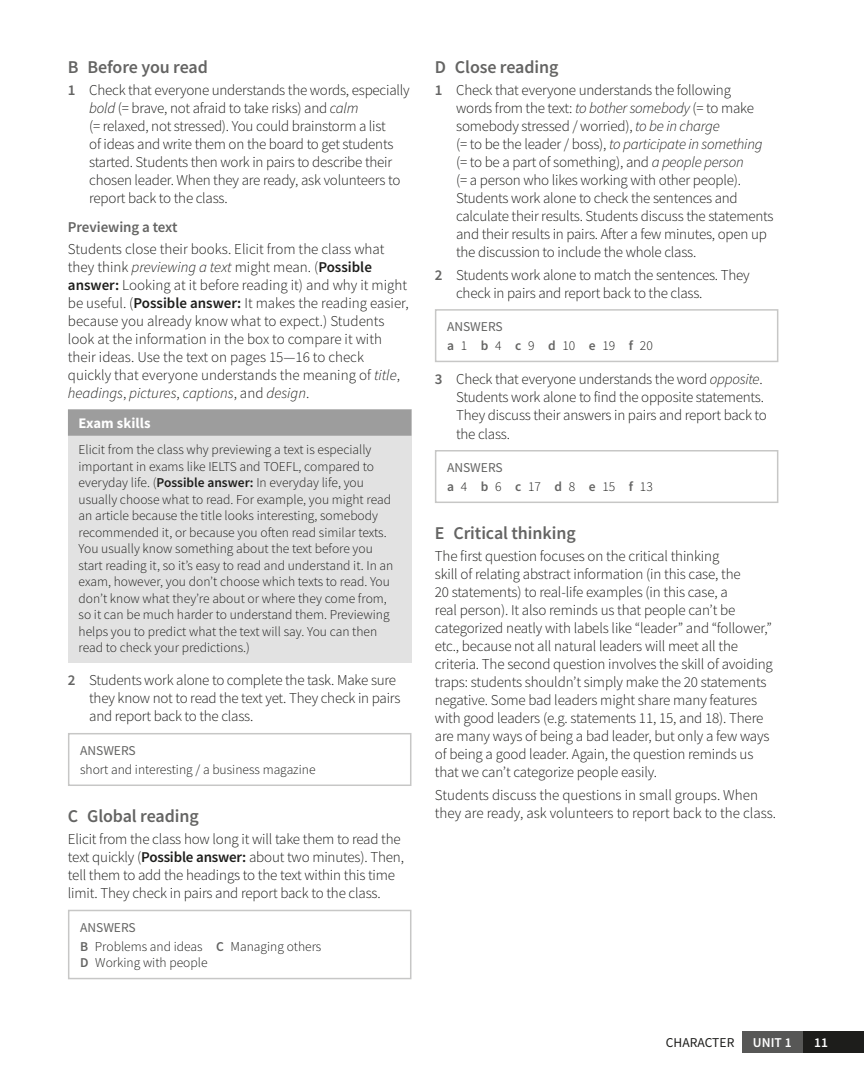
<style>
.page{position:relative;width:864px;height:1082px;background:#fff}
.page>*{position:absolute;margin:0;border:0;box-sizing:border-box;transform-origin:0 0}
.t1{font:600 18px "Source Sans Pro";letter-spacing:-.005em;color:#646463}
.t2{font:300 15px/18px "Source Sans Pro";letter-spacing:-.015em;color:#1d1d1b}
.t3{font:600 15px "Source Sans Pro";letter-spacing:-.005em;color:#646463}
.t4{font:700 14.7px "Source Sans Pro";letter-spacing:.005em;color:#fff}
.t5{font:300 13.5px/16.5px "Source Sans Pro";color:#1d1d1b}
.t6{font:13.5px "Source Sans Pro";letter-spacing:.005em;color:#1d1d1b}
.t7{font:13.5px "Source Sans Pro";color:#646463}
.t8{font:600 13.5px "Source Sans Pro";letter-spacing:.005em;color:#fff}
.s1{font-weight:600;color:#646463}
.s2{font-style:italic}
.s3{font-weight:600}
.s4{font-weight:400;color:#646463}
</style>
<div class="page">
<div style="left:435px;top:309px;width:343px;height:53px;border:2px solid #c7c7c6"></div>
<div style="left:435px;top:450px;width:343px;height:53px;border:2px solid #c7c7c6"></div>
<div style="left:68px;top:410px;width:343px;height:253px;background:#e2e2e2"></div>
<div style="left:68px;top:409px;width:343px;height:26px;background:#9d9d9d"></div>
<div style="left:68px;top:732px;width:343px;height:53px;border:2px solid #c7c7c6"></div>
<div style="left:68px;top:909px;width:343px;height:70px;border:2px solid #c7c7c6"></div>
<div style="left:742px;top:1031px;width:61px;height:21px;background:#575756"></div>
<div style="left:803px;top:1031px;width:60px;height:21px;background:#1d1d1b"></div>
<p class="t1" style="left:68px;top:55px;width:141px">B Before you read</p>
<p class="t2" style="left:89px;top:81px;width:322px;text-indent:-21px"><span class="s1">1</span> Check that everyone understands the words, especially <span class="s2">bold</span> (= brave, not afraid to take risks) and <span class="s2">calm<br></span>(= relaxed, not stressed). You could brainstorm a list<br>of ideas and write them on the board to get students started. Students then work in pairs to describe their chosen leader. When they are ready, ask volunteers to report back to the class.</p>
<p class="t3" style="left:68px;top:217px;width:111px">Previewing a text</p>
<p class="t2" style="left:68px;top:240px;width:342px">Students close their books. Elicit from the class what they think <span class="s2">previewing a text</span> might mean. (<span class="s3">Possible answer:</span> Looking at it before reading it) and why it might be useful. (<span class="s3">Possible answer:</span> It makes the reading easier, because you already know what to expect.) Students look at the information in the box to compare it with their ideas. Use the text on pages 15—16 to check quickly that everyone understands the meaning of <span class="s2">title</span>, <span class="s2">headings</span>, <span class="s2">pictures</span>, <span class="s2">captions</span>, and <span class="s2">design</span>.</p>
<p class="t4" style="left:79px;top:413px;width:73px">Exam skills</p>
<p class="t5" style="left:79px;top:441px;width:316px">Elicit from the class why previewing a text is especially important in exams like IELTS and TOEFL, compared to everyday life. (<span class="s3">Possible answer:</span> In everyday life, you usually choose what to read. For example, you might read an article because the title looks interesting, somebody recommended it, or because you often read similar texts.<br>You usually know something about the text before you start reading it, so it’s easy to read and understand it. In an exam, however, you don’t choose which texts to read. You don’t know what they’re about or where they come from, so it can be much harder to understand them. Previewing helps you to predict what the text will say. You can then read to check your predictions.)</p>
<p class="t2" style="left:89px;top:671px;width:313px;text-indent:-21px"><span class="s1">2</span> Students work alone to complete the task. Make sure they know not to read the text yet. They check in pairs and report back to the class.</p>
<p class="t7" style="left:80px;top:742px;width:57px">ANSWERS</p>
<p class="t5" style="left:80px;top:761px;width:237px">short and interesting / a business magazine</p>
<p class="t1" style="left:68px;top:803px;width:132px">C Global reading</p>
<p class="t2" style="left:68px;top:830px;width:337px">Elicit from the class how long it will take them to read the text quickly (<span class="s3">Possible answer:</span> about two minutes). Then, tell them to add the headings to the text within this time limit. They check in pairs and report back to the class.</p>
<p class="t5" style="left:80px;top:918px;width:243px;line-height:18.6px"><span class="s4">ANSWERS<br></span><span class="s1">B</span> Problems and ideas <span class="s1">C</span> Managing others</p>
<p class="t5" style="left:80px;top:954px;width:129px"><span class="s1">D</span> Working with people</p>
<p class="t1" style="left:435px;top:55px;width:125px">D Close reading</p>
<p class="t2" style="left:456px;top:81px;width:319px;text-indent:-21px"><span class="s1">1</span> Check that everyone understands the following<br>words from the text: <span class="s2">to bother somebody</span> (= to make somebody stressed / worried), <span class="s2">to be in charge<br></span>(= to be the leader / boss), <span class="s2">to participate in something </span>(= to be a part of something), and <span class="s2">a people person<br></span>(= a person who likes working with other people).<br>Students work alone to check the sentences and calculate their results. Students discuss the statements and their results in pairs. After a few minutes, open up the discussion to include the whole class.</p>
<p class="t2" style="left:456px;top:265px;width:295px;text-indent:-21px"><span class="s1">2</span> Students work alone to match the sentences. They check in pairs and report back to the class.</p>
<p class="t5" style="left:447px;top:317px;width:207px;line-height:18.6px"><span class="s4">ANSWERS<br></span><span class="s1">a</span>1 <span class="s1">b</span>4 <span class="s1">c</span>9 <span class="s1">d</span>10 <span class="s1">e</span>19 <span class="s1">f</span>20</p>
<p class="t2" style="left:456px;top:370px;width:312px;text-indent:-21px"><span class="s1">3</span> Check that everyone understands the word <span class="s2">opposite</span>.<br>Students work alone to find the opposite statements.<br>They discuss their answers in pairs and report back to the class.</p>
<p class="t5" style="left:447px;top:458px;width:207px;line-height:18.6px"><span class="s4">ANSWERS<br></span><span class="s1">a</span>4 <span class="s1">b</span>6 <span class="s1">c</span>17 <span class="s1">d</span>8 <span class="s1">e</span>15 <span class="s1">f</span>13</p>
<p class="t1" style="left:435px;top:521px;width:142px">E Critical thinking</p>
<p class="t2" style="left:435px;top:547px;width:339px">The first question focuses on the critical thinking<br>skill of relating abstract information (in this case, the<br>20 statements) to real-life examples (in this case, a<br>real person). It also reminds us that people can’t be categorized neatly with labels like “leader” and “follower,” etc., because not all natural leaders will meet all the criteria. The second question involves the skill of avoiding traps: students shouldn’t simply make the 20 statements negative. Some bad leaders might share many features with good leaders (e.g. statements 11, 15, and 18). There are many ways of being a bad leader, but only a few ways of being a good leader. Again, the question reminds us that we can’t categorize people easily.</p>
<p class="t2" style="left:435px;top:785px;width:343px">Students discuss the questions in small groups. When they are ready, ask volunteers to report back to the class.</p>
<p class="t6" style="left:665px;top:1033px;width:70px">CHARACTER</p>
<p class="t8" style="left:752px;top:1033px;width:40px">UNIT 1</p>
<p class="t8" style="left:814px;top:1033px;width:15px">11</p>
</div>
